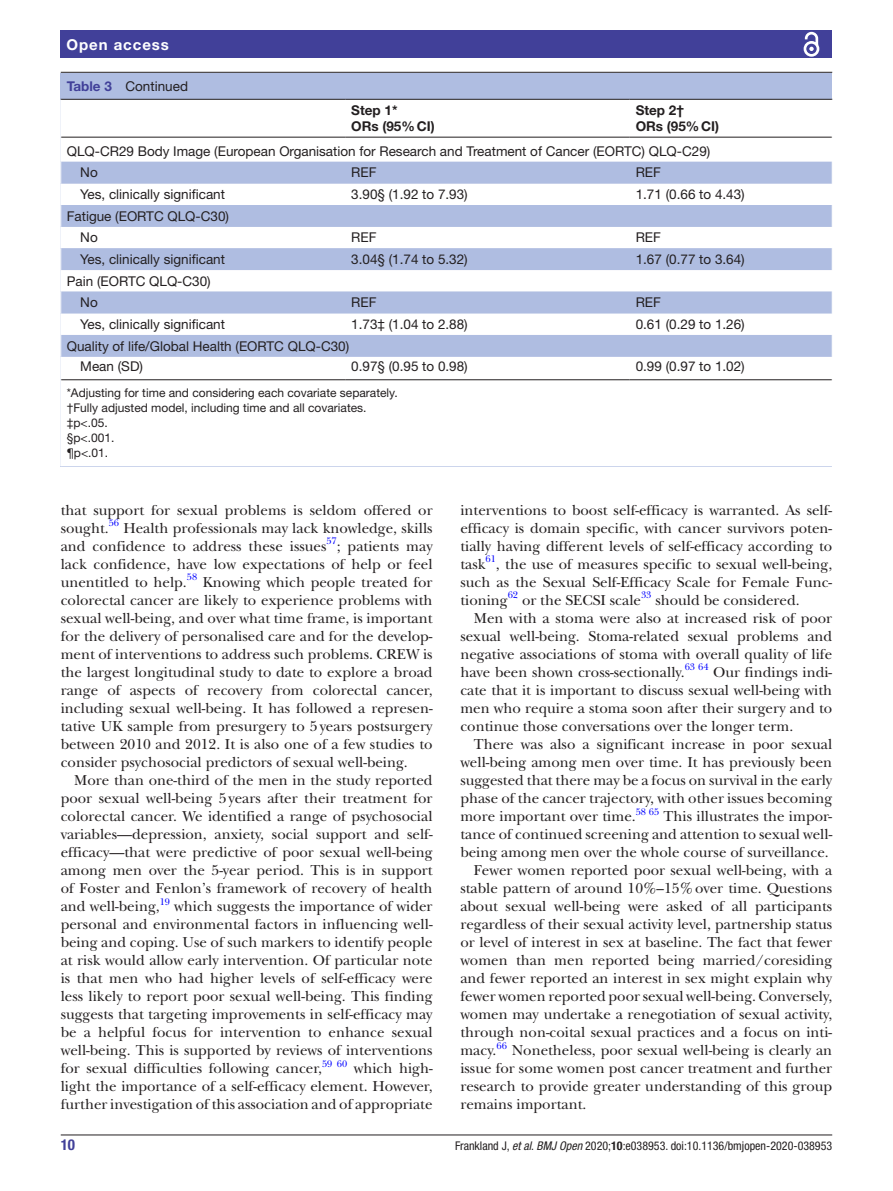
<style>
.page{position:relative;width:893px;height:1191px;background:#fff}
.page>*{position:absolute;margin:0;border:0;box-sizing:border-box;transform-origin:0 0}
.t1{font:15px/18px "New Baskerville";color:#231f20;text-align:justify}
.t2{font:700 15px "Helvetica Neue LT Std";letter-spacing:.065em;color:#fff}
.t3{font:700 condensed 15px "Helvetica Neue LT Std";color:#414099}
.t4{font:13.5px/21.6px "Helvetica Neue LT Std";color:#231f20}
.t5{font:700 13.5px/16.2px "Helvetica Neue LT Std";color:#231f20}
.t6{font:12px/15px "Helvetica Neue LT Std";color:#231f20}
.t7{font:condensed 12px "Helvetica Neue LT Std";color:#231f20}
.t8{font:9.9px "New Baskerville";color:#00f}
.s1{font-weight:700;color:#414099}
.s2{font-style:italic}
.s3{font-weight:700}
</style>
<div class="page">
<hr style="left:61px;top:1134px;width:771px;height:1px;background:#231f20">
<div style="left:61px;top:31px;width:771px;height:27px;background:#414099"></div>
<svg style="left:803px;top:31px;width:17px;height:26px"></svg>
<div style="left:61px;top:91px;width:771px;height:375px;background:#afbde1"></div>
<div style="left:61px;top:100px;width:771px;height:366px;background:#fff"></div>
<svg style="left:61px;top:162px;width:771px;height:194px"></svg>
<hr style="left:61px;top:99px;width:284px;height:1px;background:#231f20">
<hr style="left:61px;top:137px;width:284px;height:1px;background:#231f20">
<hr style="left:345px;top:99px;width:285px;height:1px;background:#231f20">
<hr style="left:345px;top:137px;width:285px;height:1px;background:#231f20">
<hr style="left:630px;top:99px;width:202px;height:1px;background:#231f20">
<hr style="left:630px;top:137px;width:202px;height:1px;background:#231f20">
<hr style="left:345px;top:379px;width:285px;height:1px;background:#231f20">
<hr style="left:630px;top:379px;width:202px;height:1px;background:#231f20">
<hr style="left:61px;top:379px;width:284px;height:1px;background:#231f20">
<svg style="left:60px;top:137px;width:1px;height:243px"></svg>
<hr style="left:67px;top:396px;width:765px;height:2px;background:#fff">
<hr style="left:67px;top:411px;width:765px;height:2px;background:#fff">
<hr style="left:67px;top:426px;width:765px;height:2px;background:#fff">
<hr style="left:67px;top:441px;width:765px;height:2px;background:#fff">
<hr style="left:67px;top:456px;width:765px;height:2px;background:#fff">
<div style="left:61px;top:73px;width:771px;height:18px;background:#afbde1"></div>
<hr style="left:61px;top:72px;width:771px;height:1px;background:#231f20">
<p class="t2" style="left:66px;top:35px;width:104px">Open access</p>
<p class="t4" style="left:67px;top:75px;width:123px"><span class="s1">Table 3</span> Continued</p>
<p class="t5" style="left:351px;top:102px;width:85px">Step 1*<br>ORs (95%CI)</p>
<p class="t5" style="left:636px;top:102px;width:85px">Step 2†<br>ORs (95%CI)</p>
<p class="t4" style="left:80px;top:140px;width:632px;text-indent:-14px">QLQ-CR29 Body Image (European Organisation for Research and Treatment of Cancer (EORTC) QLQ-C29)<br>No</p>
<p class="t4" style="left:351px;top:162px;width:27px">REF</p>
<p class="t4" style="left:636px;top:162px;width:27px">REF</p>
<p class="t4" style="left:80px;top:183px;width:146px">Yes, clinically significant</p>
<p class="t4" style="left:351px;top:183px;width:118px">3.90§ (1.92 to 7.93)</p>
<p class="t4" style="left:636px;top:183px;width:111px">1.71 (0.66 to 4.43)</p>
<p class="t4" style="left:80px;top:205px;width:150px;text-indent:-14px">Fatigue (EORTC QLQ-C30)<br>No</p>
<p class="t4" style="left:351px;top:227px;width:27px">REF</p>
<p class="t4" style="left:636px;top:227px;width:27px">REF</p>
<p class="t4" style="left:80px;top:248px;width:146px">Yes, clinically significant</p>
<p class="t4" style="left:351px;top:248px;width:118px">3.04§ (1.74 to 5.32)</p>
<p class="t4" style="left:636px;top:248px;width:111px">1.67 (0.77 to 3.64)</p>
<p class="t4" style="left:80px;top:270px;width:132px;text-indent:-14px">Pain (EORTC QLQ-C30)<br>No</p>
<p class="t4" style="left:351px;top:291px;width:27px">REF</p>
<p class="t4" style="left:636px;top:291px;width:27px">REF</p>
<p class="t4" style="left:80px;top:313px;width:146px">Yes, clinically significant</p>
<p class="t4" style="left:351px;top:313px;width:118px">1.73‡ (1.04 to 2.88)</p>
<p class="t4" style="left:636px;top:313px;width:111px">0.61 (0.29 to 1.26)</p>
<p class="t4" style="left:80px;top:335px;width:271px;line-height:20.1px;text-indent:-14px">Quality of life/Global Health (EORTC QLQ-C30)<br>Mean (SD)</p>
<p class="t4" style="left:351px;top:355px;width:118px">0.97§ (0.95 to 0.98)</p>
<p class="t4" style="left:636px;top:355px;width:111px">0.99 (0.97 to 1.02)</p>
<p class="t6" style="left:67px;top:385px;width:332px">*Adjusting for time and considering each covariate separately. †Fully adjusted model, including time and all covariates. ‡p&lt;.05.<br>§p&lt;.001.<br>¶p&lt;.01.</p>
<p class="t1" style="left:61px;top:501px;width:373px">that support for sexual problems is seldom offered or sought.</p>
<p class="t8" style="left:109px;top:517px;width:12px">56</p>
<p class="t1" style="left:61px;top:519px;width:373px;text-indent:63px">Health professionals may lack knowledge, skills and confidence to address these issues</p>
<p class="t8" style="left:326px;top:535px;width:12px">57</p>
<p class="t1" style="left:61px;top:537px;width:373px;text-indent:276px">; patients may lack confidence, have low expectations of help or feel unentitled to help.</p>
<p class="t8" style="left:187px;top:571px;width:12px">58</p>
<p class="t1" style="left:61px;top:573px;width:373px;text-indent:142px">Knowing which people treated for colorectal cancer are likely to experience problems with sexual well-being, and over what time frame, is important for the delivery of personalised care and for the develop&shy;ment of interventions to address such problems. CREW is the largest longitudinal study to date to explore a broad range of aspects of recovery from colorectal cancer, including sexual well-being. It has followed a represen&shy;tative UK sample from presurgery to 5years postsurgery between 2010 and 2012. It is also one of a few studies to consider psychosocial predictors of sexual well-being.</p>
<p class="t1" style="left:61px;top:771px;width:373px;text-indent:14px">More than one-third of the men in the study reported poor sexual well-being 5years after their treatment for colorectal cancer. We identified a range of psychosocial variables—depression, anxiety, social support and self&shy;efficacy—that were predictive of poor sexual well-being among men over the 5-year period. This is in support of Foster and Fenlon’s framework of recovery of health and well-being,</p>
<p class="t8" style="left:160px;top:895px;width:12px">19</p>
<p class="t1" style="left:61px;top:897px;width:373px;text-indent:113px">which suggests the importance of wider personal and environmental factors in influencing well&shy;being and coping. Use of such markers to identify people at risk would allow early intervention. Of particular note is that men who had higher levels of self-efficacy were less likely to report poor sexual well-being. This finding suggests that targeting improvements in self-efficacy may be a helpful focus for intervention to enhance sexual well-being. This is supported by reviews of interventions for sexual difficulties following cancer,<sup>59</sup> <sup>60</sup> which high&shy;light the importance of a self-efficacy element. However, further investigation of this association and of appropriate</p>
<p class="t1" style="left:460px;top:501px;width:373px">interventions to boost self-efficacy is warranted. As self&shy;efficacy is domain specific, with cancer survivors poten&shy;tially having different levels of self-efficacy according to task</p>
<p class="t8" style="left:486px;top:553px;width:12px">61</p>
<p class="t1" style="left:460px;top:555px;width:373px;text-indent:36px">, the use of measures specific to sexual well-being, such as the Sexual Self-Efficacy Scale for Female Func&shy;tioning</p>
<p class="t8" style="left:508px;top:589px;width:12px">62</p>
<p class="t1" style="left:522px;top:591px;width:121px">or the SECSI scale</p>
<p class="t8" style="left:641px;top:589px;width:12px">33</p>
<p class="t1" style="left:655px;top:591px;width:146px">should be considered.</p>
<p class="t1" style="left:474px;top:609px;width:360px">Men with a stoma were also at increased risk of poor</p>
<p class="t1" style="left:460px;top:627px;width:373px">sexual well-being. Stoma-related sexual problems and</p>
<p class="t1" style="left:460px;top:645px;width:373px">negative associations of stoma with overall quality of life</p>
<p class="t1" style="left:460px;top:663px;width:226px">have been shown cross-sectionally.</p>
<p class="t8" style="left:685px;top:661px;width:25px">63 64</p>
<p class="t1" style="left:460px;top:663px;width:373px;text-indent:253px">Our findings indi&shy;cate that it is important to discuss sexual well-being with men who require a stoma soon after their surgery and to continue those conversations over the longer term.</p>
<p class="t1" style="left:460px;top:735px;width:373px;text-indent:14px">There was also a significant increase in poor sexual well-being among men over time. It has previously been suggested that there may be a focus on survival in the early phase of the cancer trajectory, with other issues becoming more important over time.</p>
<p class="t8" style="left:636px;top:805px;width:25px">58 65</p>
<p class="t1" style="left:664px;top:807px;width:170px">This illustrates the impor-</p>
<p class="t1" style="left:460px;top:825px;width:373px">tance of continued screening and attention to sexual well-</p>
<p class="t1" style="left:460px;top:843px;width:370px">being among men over the whole course of surveillance.</p>
<p class="t1" style="left:474px;top:861px;width:360px">Fewer women reported poor sexual well-being, with a</p>
<p class="t1" style="left:460px;top:879px;width:373px">stable pattern of around 10%–15%over time. Questions</p>
<p class="t1" style="left:460px;top:897px;width:373px">about sexual well-being were asked of all participants</p>
<p class="t1" style="left:460px;top:915px;width:373px">regardless of their sexual activity level, partnership status</p>
<p class="t1" style="left:460px;top:933px;width:373px">or level of interest in sex at baseline. The fact that fewer</p>
<p class="t1" style="left:460px;top:951px;width:373px">women than men reported being married/coresiding</p>
<p class="t1" style="left:460px;top:969px;width:373px">and fewer reported an interest in sex might explain why</p>
<p class="t1" style="left:460px;top:987px;width:373px">fewer women reported poor sexual well-being. Conversely,</p>
<p class="t1" style="left:460px;top:1005px;width:373px">women may undertake a renegotiation of sexual activity,</p>
<p class="t1" style="left:460px;top:1023px;width:373px">through non-coital sexual practices and a focus on inti-</p>
<p class="t1" style="left:460px;top:1041px;width:373px">macy.<sup>66</sup> Nonetheless, poor sexual well-being is clearly an</p>
<p class="t1" style="left:460px;top:1059px;width:373px">issue for some women post cancer treatment and further</p>
<p class="t1" style="left:460px;top:1077px;width:373px">research to provide greater understanding of this group</p>
<p class="t1" style="left:460px;top:1095px;width:127px">remains important.</p>
<p class="t3" style="left:61px;top:1135px;width:16px">10</p>
<p class="t7" style="left:455px;top:1138px;width:379px">Frankland J, <span class="s2">et al</span>. <span class="s2">BMJ Open</span> 2020;<span class="s3">10</span>:e038953. doi:10.1136/bmjopen-2020-038953</p>
</div>
